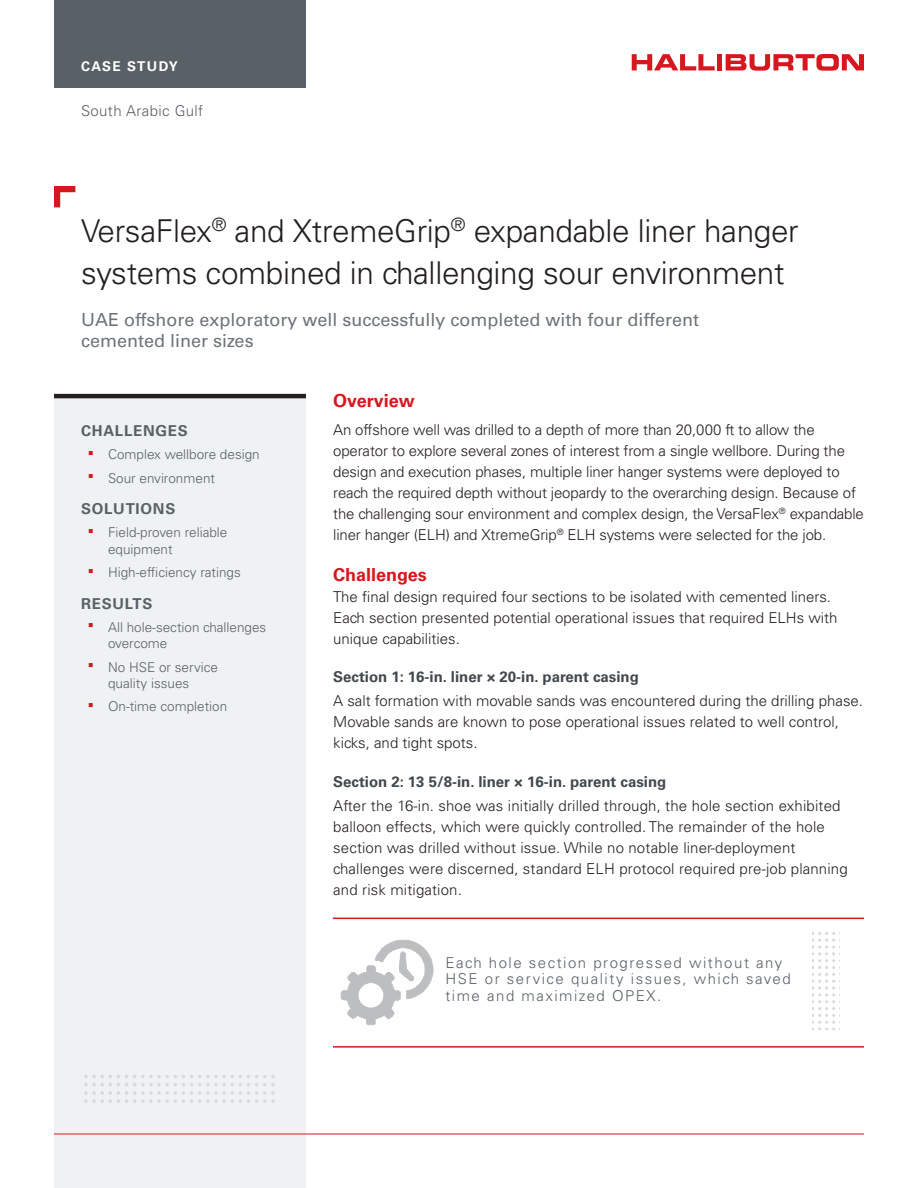
<style>
.page{position:relative;width:918px;height:1188px;background:#fff}
.page>*{position:absolute;margin:0;border:0;box-sizing:border-box;transform-origin:0 0}
._02_Headline{font:300 31.5px/42px "Univers LT Std";letter-spacing:-.01em;color:#231f20}
._02_Subhead__1{font:18px/21.6px "Univers LT Std";color:#6e757a}
._02_Subhead__2{font:700 18px "Univers LT Std";color:#d7171f}
._02_Body_10pt{font:300 15px/21px "Univers LT Std";color:#231f20}
._03_Level_2_Capability{font:300 15px/16.5px "Univers LT Std";letter-spacing:.1em;color:#5a6166}
._02_Subhead__3{font:700 15px "Univers LT Std";color:#42494e}
._03_Subhead_Sidebar{font:700 15px "Univers LT Std";letter-spacing:.05em;color:#5a6166}
._03_Level_2_Capability-2{font:300 15px "Univers LT Std";letter-spacing:.025em;color:#5a6166}
.t1{font:300 13.5px/16.5px "Univers LT Std";color:#5a6166}
.t2{font:700 13.5px "Univers LT Std";letter-spacing:.1em;color:#fff}
</style>
<div class="page">
<div style="left:54px;top:398px;width:252px;height:790px;background:#eff2f3"></div>
<img style="left:84px;top:1075px;width:191px;height:28px">
<hr style="left:54px;top:394px;width:252px;height:4px;background:#231f20">
<svg style="left:54px;top:186px;width:21px;height:21px"></svg>
<img style="left:340px;top:939px;width:94px;height:87px">
<hr style="left:333px;top:1046px;width:531px;height:2px;background:#d7171f">
<img style="left:812px;top:932px;width:23px;height:98px">
<hr style="left:333px;top:918px;width:531px;height:1px;background:#d7171f">
<hr style="left:54px;top:1134px;width:810px;height:1px;background:#d7171f">
<div style="left:54px;top:0;width:252px;height:88px;background:#5a6166"></div>
<svg style="left:632px;top:54px;width:83px;height:16px"></svg>
<div style="left:717px;top:54px;width:5px;height:16px;background:#d7171f"></div>
<svg style="left:726px;top:54px;width:138px;height:17px"></svg>
<p class="t2" style="left:81px;top:58px;width:98px">CASE STUDY</p>
<p class="_03_Level_2_Capability-2" style="left:81px;top:102px;width:124px">South Arabic Gulf</p>
<p class="_02_Headline" style="left:81px;top:210px;width:719px">VersaFlex<sup>®</sup> and XtremeGrip<sup>®</sup> expandable liner hanger systems combined in challenging sour environment</p>
<p class="_02_Subhead__1" style="left:81px;top:309px;width:620px">UAE offshore exploratory well successfully completed with four different cemented liner sizes</p>
<p class="_03_Subhead_Sidebar" style="left:81px;top:422px;width:108px">CHALLENGES</p>
<p class="t1" style="left:108px;top:446px;width:153px">Complex wellbore design</p>
<p class="t1" style="left:108px;top:470px;width:109px">Sour environment</p>
<p class="_03_Subhead_Sidebar" style="left:81px;top:500px;width:96px">SOLUTIONS</p>
<p class="t1" style="left:108px;top:524px;width:121px">Field-proven reliable equipment</p>
<p class="t1" style="left:108px;top:564px;width:134px">High-efficiency ratings</p>
<p class="_03_Subhead_Sidebar" style="left:81px;top:595px;width:73px">RESULTS</p>
<p class="t1" style="left:108px;top:619px;width:160px">All hole-section challenges overcome</p>
<p class="t1" style="left:108px;top:659px;width:112px">No HSE or service quality issues</p>
<p class="t1" style="left:108px;top:698px;width:121px">On-time completion</p>
<p class="_02_Subhead__2" style="left:333px;top:390px;width:83px">Overview</p>
<p class="_02_Body_10pt" style="left:333px;top:419px;width:532px">An offshore well was drilled to a depth of more than 20,000 ft to allow the operator to explore several zones of interest from a single wellbore. During the design and execution phases, multiple liner hanger systems were deployed to reach the required depth without jeopardy to the overarching design. Because of the challenging sour environment and complex design, the VersaFlex<sup>®</sup> expandable liner hanger (ELH) and XtremeGrip<sup>®</sup> ELH systems were selected for the job.</p>
<p class="_02_Subhead__2" style="left:333px;top:564px;width:95px">Challenges</p>
<p class="_02_Body_10pt" style="left:333px;top:586px;width:506px">The final design required four sections to be isolated with cemented liners.<br>Each section presented potential operational issues that required ELHs with unique capabilities.</p>
<p class="_02_Subhead__3" style="left:333px;top:668px;width:307px">Section 1: 16-in. liner × 20-in. parent casing</p>
<p class="_02_Body_10pt" style="left:333px;top:691px;width:531px">A salt formation with movable sands was encountered during the drilling phase.<br>Movable sands are known to pose operational issues related to well control, kicks, and tight spots.</p>
<p class="_02_Subhead__3" style="left:333px;top:773px;width:335px">Section 2: 13 5/8-in. liner × 16-in. parent casing</p>
<p class="_02_Body_10pt" style="left:333px;top:795px;width:516px">After the 16-in. shoe was initially drilled through, the hole section exhibited balloon effects, which were quickly controlled. The remainder of the hole section was drilled without issue. While no notable liner-deployment challenges were discerned, standard ELH protocol required pre-job planning and risk mitigation.</p>
<p class="_03_Level_2_Capability" style="left:446px;top:954px;width:347px">Each hole section progressed without any<br>HSE or service quality issues, which saved time and maximized OPEX.</p>
</div>
